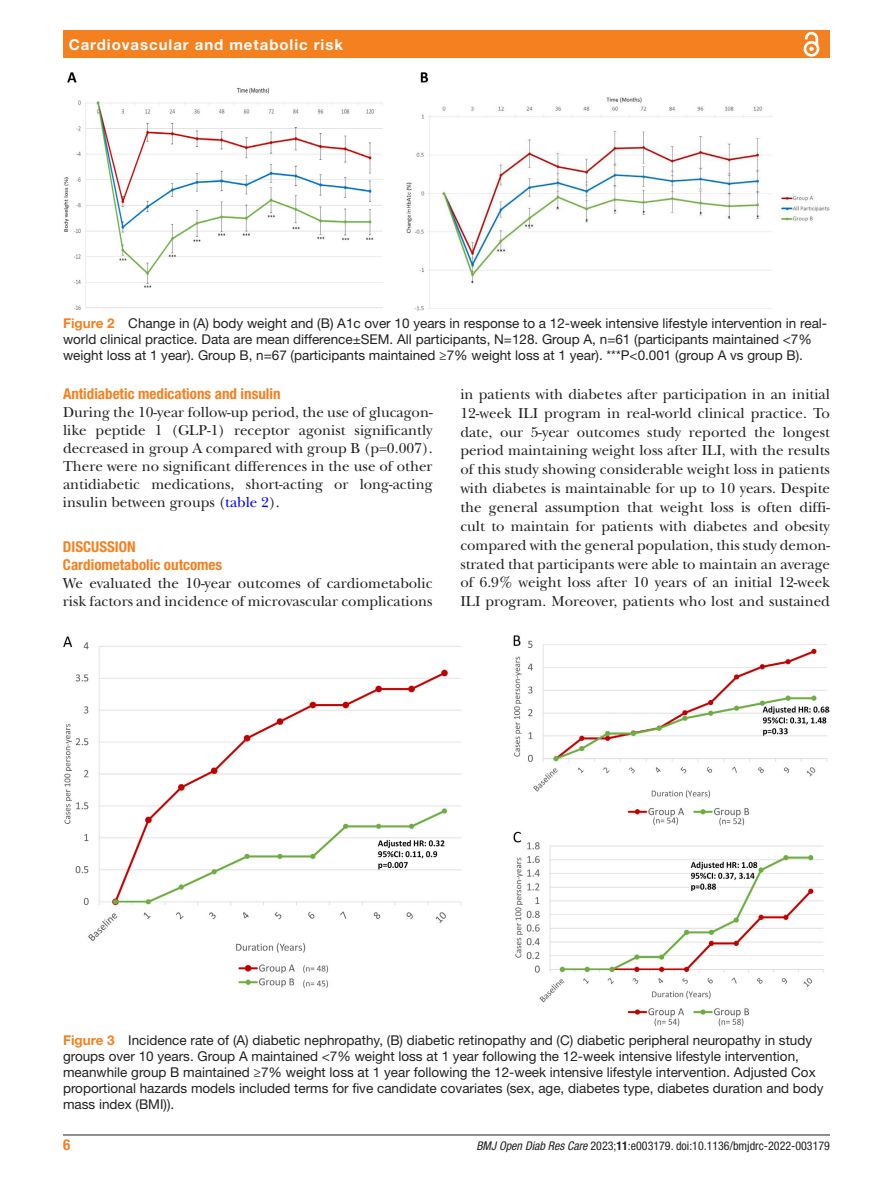
<style>
.page{position:relative;width:893px;height:1191px;background:#fff}
.page>*{position:absolute;margin:0;border:0;box-sizing:border-box;transform-origin:0 0}
.t1{font:15px/18.9px "New Baskerville";color:#231f20;text-align:justify}
.t2{font:700 condensed 15px/18px "Helvetica Neue LT Std";color:#f58020}
.t3{font:700 15px "Helvetica Neue LT Std";letter-spacing:.065em;color:#fff}
.t4{font:13.5px/16.2px "Helvetica Neue LT Std";color:#231f20}
.t5{font:condensed 12px "Helvetica Neue LT Std";color:#231f20}
.s1{font-weight:700;color:#f58020}
.s2{color:#00f}
.s3{font-style:italic}
.s4{font-weight:700}
</style>
<div class="page">
<hr style="left:63px;top:1134px;width:767px;height:1px;background:#231f20">
<div style="left:63px;top:31px;width:767px;height:27px;background:#f58020"></div>
<svg style="left:803px;top:31px;width:17px;height:26px"></svg>
<img style="left:64px;top:73px;width:766px;height:237px">
<img style="left:63px;top:635px;width:767px;height:392px">
<p class="t3" style="left:69px;top:35px;width:276px">Cardiovascular and metabolic risk</p>
<p class="t4" style="left:63px;top:315px;width:766px"><span class="s1">Figure 2</span> Change in (A) body weight and (B) A1c over 10 years in response to a 12-week intensive lifestyle intervention in real&shy;world clinical practice. Data are mean difference±SEM. All participants, N=128. Group A, n=61 (participants maintained &lt;7% weight loss at 1 year). Group B, n=67 (participants maintained ≥7% weight loss at 1 year). ***P&lt;0.001 (group A vs group B).</p>
<p class="t2" style="left:63px;top:385px;width:219px">Antidiabetic medications and insulin</p>
<p class="t1" style="left:63px;top:403px;width:371px;line-height:18px">During the 10-year follow-up period, the use of glucagon&shy;like peptide 1 (GLP-1) receptor agonist significantly decreased in group A compared with group B (p=0.007).<br>There were no significant differences in the use of other antidiabetic medications, short-acting or long-acting insulin between groups (<span class="s2">table 2</span>).</p>
<p class="t2" style="left:63px;top:538px;width:161px">DISCUSSION<br>Cardiometabolic outcomes</p>
<p class="t1" style="left:63px;top:574px;width:371px;line-height:18px">We evaluated the 10-year outcomes of cardiometabolic risk factors and incidence of microvascular complications</p>
<p class="t1" style="left:460px;top:384px;width:371px">in patients with diabetes after participation in an initial 12-week ILI program in real-world clinical practice. To date, our 5-year outcomes study reported the longest period maintaining weight loss after ILI, with the results of this study showing considerable weight loss in patients with diabetes is maintainable for up to 10 years. Despite the general assumption that weight loss is often diffi&shy;cult to maintain for patients with diabetes and obesity compared with the general population, this study demon&shy;strated that participants were able to maintain an average of 6.9% weight loss after 10 years of an initial 12-week ILI program. Moreover, patients who lost and sustained</p>
<p class="t4" style="left:63px;top:1031px;width:762px"><span class="s1">Figure 3</span> Incidence rate of (A) diabetic nephropathy, (B) diabetic retinopathy and (C) diabetic peripheral neuropathy in study groups over 10 years. Group A maintained &lt;7% weight loss at 1 year following the 12-week intensive lifestyle intervention, meanwhile group B maintained ≥7% weight loss at 1 year following the 12-week intensive lifestyle intervention. Adjusted Cox proportional hazards models included terms for five candidate covariates (sex, age, diabetes type, diabetes duration and body mass index (BMI)).</p>
<p class="t2" style="left:63px;top:1135px;width:9px">6</p>
<p class="t5" style="left:476px;top:1138px;width:355px"><span class="s3">BMJ Open Diab Res Care</span> 2023;<span class="s4">11</span>:e003179. doi:10.1136/bmjdrc-2022-003179</p>
</div>
